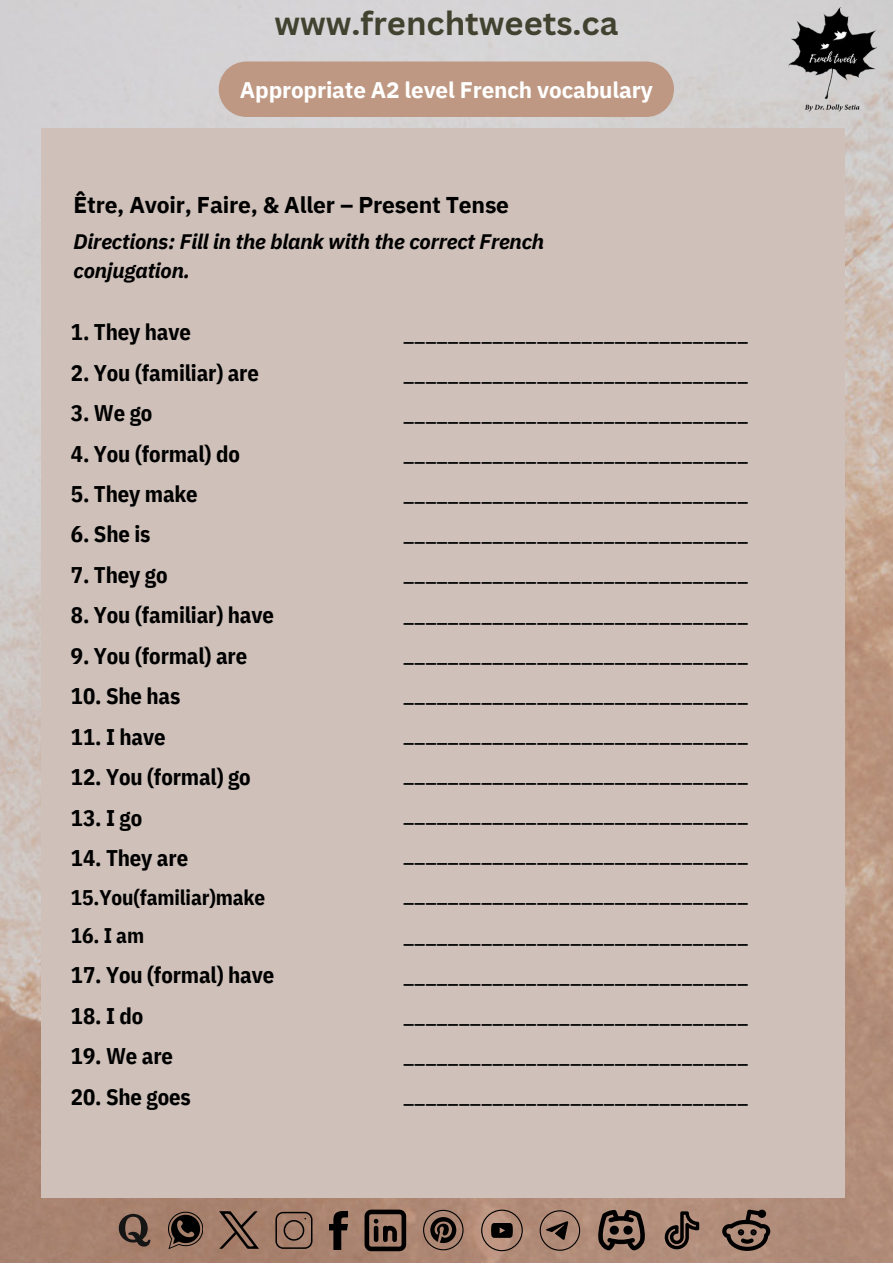
<style>
.page{position:relative;width:893px;height:1264px;background:#fff}
.page>*{position:absolute;margin:0;border:0;box-sizing:border-box;transform-origin:0 0}
.t1{font:700 32.55px "Canva Sans";color:#424230}
.t2{font:700 22.8px "IBM Plex Sans";letter-spacing:-.01em;color:#000}
.t3{font:700 22.65px "IBM Plex Sans Cond";letter-spacing:-.005em;color:#000}
.t4{font:700 22.5px "IBM Plex Sans";letter-spacing:-.01em;color:#fff}
.t5{font:22.2px/40px "IBM Plex Sans Cond";color:#000;text-align:justify}
.t6{font:700 21.15px "IBM Plex Sans Cond";letter-spacing:-.005em;color:#000}
.t7{font:italic 700 21px/29.2px "IBM Plex Sans";letter-spacing:-.01em;color:#000}
</style>
<div class="page">
<img style="left:0;top:0;width:892px;height:1262px">
<div style="left:41px;top:128px;width:803px;height:1070px;background:#cfc1ba"></div>
<img style="left:774px;top:4px;width:112px;height:113px">
<div style="left:219px;top:61px;width:455px;height:56px;background:#be9882"></div>
<svg style="left:275px;top:1211px;width:37px;height:37px"></svg>
<img style="left:329px;top:1211px;width:18px;height:38px">
<svg style="left:364px;top:1209px;width:42px;height:42px;background:#554238"></svg>
<svg style="left:423px;top:1209px;width:40px;height:41px;background:#765c4f"></svg>
<svg style="left:481px;top:1209px;width:41px;height:42px;background:#8b6d5e"></svg>
<svg style="left:539px;top:1210px;width:41px;height:40px;background:#8f7061"></svg>
<svg style="left:597px;top:1209px;width:49px;height:41px;background:#634f44"></svg>
<svg style="left:664px;top:1211px;width:35px;height:38px"></svg>
<img style="left:169px;top:1209px;width:33px;height:41px">
<svg style="left:722px;top:1209px;width:48px;height:41px;background:#725b4f"></svg>
<svg style="left:119px;top:1213px;width:32px;height:33px"></svg>
<img style="left:219px;top:1211px;width:40px;height:37px">
<p class="t1" style="left:274px;top:0;width:345px">www.frenchtweets.ca</p>
<p class="t4" style="left:240px;top:74px;width:414px">Appropriate A2 level French vocabulary</p>
<p class="t2" style="left:73px;top:190px;width:437px">Être, Avoir, Faire, &amp; Aller – Present Tense</p>
<p class="t7" style="left:74px;top:227px;width:472px">Directions: Fill in the blank with the correct French conjugation.</p>
<p class="t3" style="left:71px;top:317px;width:121px">1. They have</p>
<p class="t3" style="left:71px;top:357px;width:189px">2. You (familiar) are</p>
<p class="t3" style="left:71px;top:398px;width:83px">3. We go</p>
<p class="t3" style="left:71px;top:438px;width:170px">4. You (formal) do</p>
<p class="t3" style="left:71px;top:479px;width:128px">5. They make</p>
<p class="t3" style="left:71px;top:519px;width:81px">6. She is</p>
<p class="t3" style="left:71px;top:559px;width:98px">7. They go</p>
<p class="t3" style="left:71px;top:600px;width:204px">8. You (familiar) have</p>
<p class="t3" style="left:71px;top:640px;width:178px">9. You (formal) are</p>
<p class="t3" style="left:71px;top:681px;width:111px">10. She has</p>
<p class="t3" style="left:71px;top:721px;width:96px">11. I have</p>
<p class="t3" style="left:71px;top:762px;width:181px">12. You (formal) go</p>
<p class="t3" style="left:71px;top:802px;width:73px">13. I go</p>
<p class="t3" style="left:71px;top:843px;width:119px">14. They are</p>
<p class="t6" style="left:71px;top:882px;width:196px">15.You(familiar)make</p>
<p class="t6" style="left:71px;top:921px;width:75px">16. I am</p>
<p class="t3" style="left:71px;top:960px;width:205px">17. You (formal) have</p>
<p class="t3" style="left:71px;top:1000px;width:74px">18. I do</p>
<p class="t3" style="left:71px;top:1041px;width:104px">19. We are</p>
<p class="t3" style="left:71px;top:1081px;width:121px">20. She goes</p>
<p class="t5" style="left:403px;top:311px;width:347px">_______________________________ _______________________________ _______________________________ _______________________________ _______________________________ _______________________________ _______________________________ _______________________________ _______________________________ _______________________________ _______________________________ _______________________________ _______________________________ _______________________________ _______________________________ _______________________________ _______________________________ _______________________________ _______________________________ _______________________________</p>
</div>
